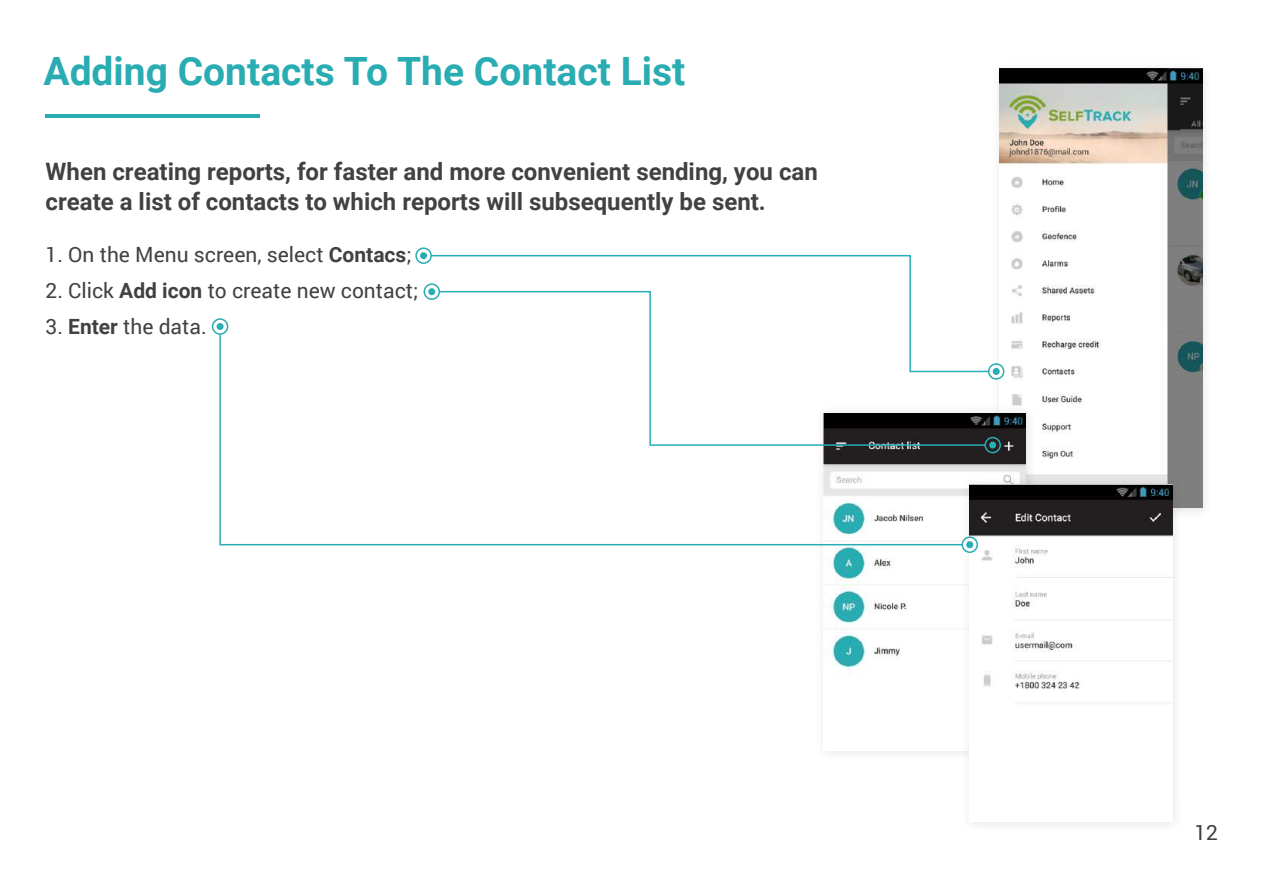
<style>
.page{position:relative;width:1263px;height:893px;background:#fff}
.page>*{position:absolute;margin:0;border:0;box-sizing:border-box;transform-origin:0 0}
.t1{font:700 39px "Roboto";color:#29acb2}
.t2{font:700 24px/30px "Roboto";color:#414042}
.t3{font:21px "Roboto";color:#414042}
.s1{font-weight:700}
</style>
<div class="page">
<img style="left:988px;top:68px;width:217px;height:444px">
<img style="left:1000px;top:69px;width:202px;height:439px">
<img style="left:827px;top:400px;width:215px;height:353px">
<img style="left:826px;top:413px;width:200px;height:338px">
<img style="left:956px;top:472px;width:231px;height:353px">
<img style="left:970px;top:484px;width:202px;height:337px">
<div style="left:420px;top:252px;width:7px;height:7px;background:#29acb2;border-radius:50%"></div>
<div style="left:415px;top:247px;width:17px;height:17px;border:2px solid #29acb2;border-radius:50%"></div>
<div style="left:993px;top:368px;width:7px;height:7px;background:#29acb2;border-radius:50%"></div>
<div style="left:988px;top:363px;width:16px;height:17px;border:2px solid #29acb2;border-radius:50%"></div>
<div style="left:423px;top:283px;width:17px;height:17px;border:2px solid #29acb2;border-radius:50%"></div>
<div style="left:217px;top:323px;width:7px;height:7px;background:#29acb2;border-radius:50%"></div>
<div style="left:212px;top:318px;width:16px;height:17px;border:2px solid #29acb2;border-radius:50%"></div>
<div style="left:989px;top:442px;width:7px;height:7px;background:#29acb2;border-radius:50%"></div>
<div style="left:984px;top:437px;width:17px;height:16px;border:2px solid #29acb2;border-radius:50%"></div>
<div style="left:966px;top:541px;width:7px;height:7px;background:#29acb2;border-radius:50%"></div>
<div style="left:961px;top:536px;width:17px;height:17px;border:2px solid #29acb2;border-radius:50%"></div>
<svg style="left:430px;top:254px;width:560px;height:119px"></svg>
<svg style="left:438px;top:290px;width:549px;height:157px"></svg>
<svg style="left:219px;top:333px;width:745px;height:213px"></svg>
<hr style="left:46px;top:115px;width:214px;height:3px;background:#29acb2">
<h1 class="t1" style="left:43px;top:44px;width:643px">Adding Contacts To The Contact List</h1>
<p class="t2" style="left:46px;top:156px;width:774px">When creating reports, for faster and more convenient sending, you can create a list of contacts to which reports will subsequently be sent.</p>
<p class="t3" style="left:46px;top:240px;width:368px">1. On the Menu screen, select <span class="s1">Contacs</span>;</p>
<p class="t3" style="left:46px;top:276px;width:374px">2. Click <span class="s1">Add icon</span> to create new contact;</p>
<p class="t3" style="left:46px;top:312px;width:163px">3. <span class="s1">Enter</span> the data.</p>
<p class="t3" style="left:1194px;top:817px;width:25px">12</p>
</div>
